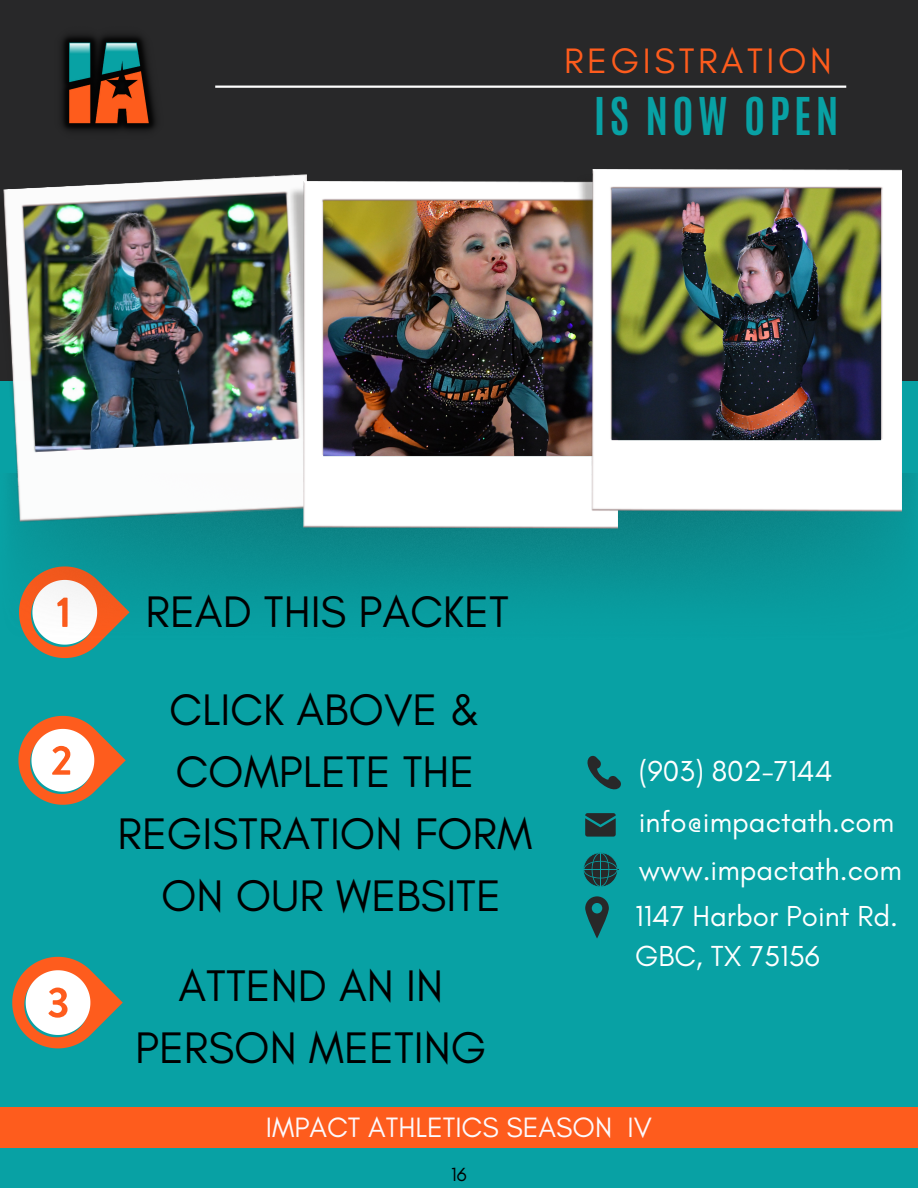
<style>
.page{position:relative;width:918px;height:1188px;background:#08a1a4}
.page>*{position:absolute;margin:0;border:0;box-sizing:border-box;transform-origin:0 0}
.t1{font:45px/61.8px "Glacial Indifference";color:#000;text-align:center}
.t2{font:700 43.5px "Antonio";letter-spacing:.1em;color:#08a1a4}
.t3{font:36px "Glacial Indifference";letter-spacing:.1em;color:#fe5c1d}
.t4{font:29.4px/40px "Glacial Indifference";color:#fff}
.t5{font:28.5px "Glacial Indifference";color:#fcf9fd}
.t6{font:19.35px "Glacial Indifference";color:#000}
</style>
<div class="page">
<div style="left:0;top:0;width:917px;height:381px;background:#282829"></div>
<svg style="left:583px;top:852px;width:35px;height:35px"></svg>
<hr style="left:600px;top:853px;width:1px;height:33px;background:#08a1a4">
<hr style="left:584px;top:869px;width:33px;height:1px;background:#08a1a4">
<svg style="left:587px;top:755px;width:34px;height:35px"></svg>
<svg style="left:585px;top:813px;width:31px;height:24px"></svg>
<svg style="left:585px;top:896px;width:24px;height:43px"></svg>
<svg style="left:31px;top:643px;width:68px;height:16px"></svg>
<svg style="left:18px;top:715px;width:108px;height:90px"></svg>
<svg style="left:12px;top:956px;width:111px;height:93px"></svg>
<div style="left:0;top:0;width:918px;height:158px;background:#282829"></div>
<hr style="left:215px;top:86px;width:631px;height:2px;background:#fff">
<img style="left:62px;top:35px;width:94px;height:96px">
<img style="left:19px;top:473px;width:892px;height:170px">
<img style="left:3px;top:174px;width:321px;height:351px">
<img style="left:288px;top:182px;width:330px;height:346px">
<img style="left:576px;top:170px;width:326px;height:341px">
<div style="left:0;top:1107px;width:918px;height:40px;background:#fe5c1d"></div>
<p class="t3" style="left:564px;top:38px;width:269px">REGISTRATION</p>
<p class="t2" style="left:594px;top:85px;width:246px">IS NOW OPEN</p>
<p class="t1" style="left:146px;top:581px;width:365px">READ THIS PACKET</p>
<p class="t1" style="left:118px;top:679px;width:416px">CLICK ABOVE &amp;<br>COMPLETE THE<br>REGISTRATION FORM<br>ON OUR WEBSITE</p>
<p class="t1" style="left:135px;top:954px;width:353px">ATTEND AN IN<br>PERSON MEETING</p>
<h3 class="t4" style="left:639px;top:751px;width:195px">(903) 802-7144</h3>
<h1 class="t4" style="left:639px;top:802px;width:257px">info@impactath.com</h1>
<p class="t4" style="left:639px;top:850px;width:265px">www.impactath.com</p>
<p class="t4" style="left:635px;top:895px;width:264px">1147 Harbor Point Rd.<br>GBC, TX 75156</p>
<p class="t5" style="left:266px;top:1109px;width:388px">IMPACT ATHLETICS SEASON IV</p>
<p class="t6" style="left:451px;top:1163px;width:17px">16</p>
</div>
